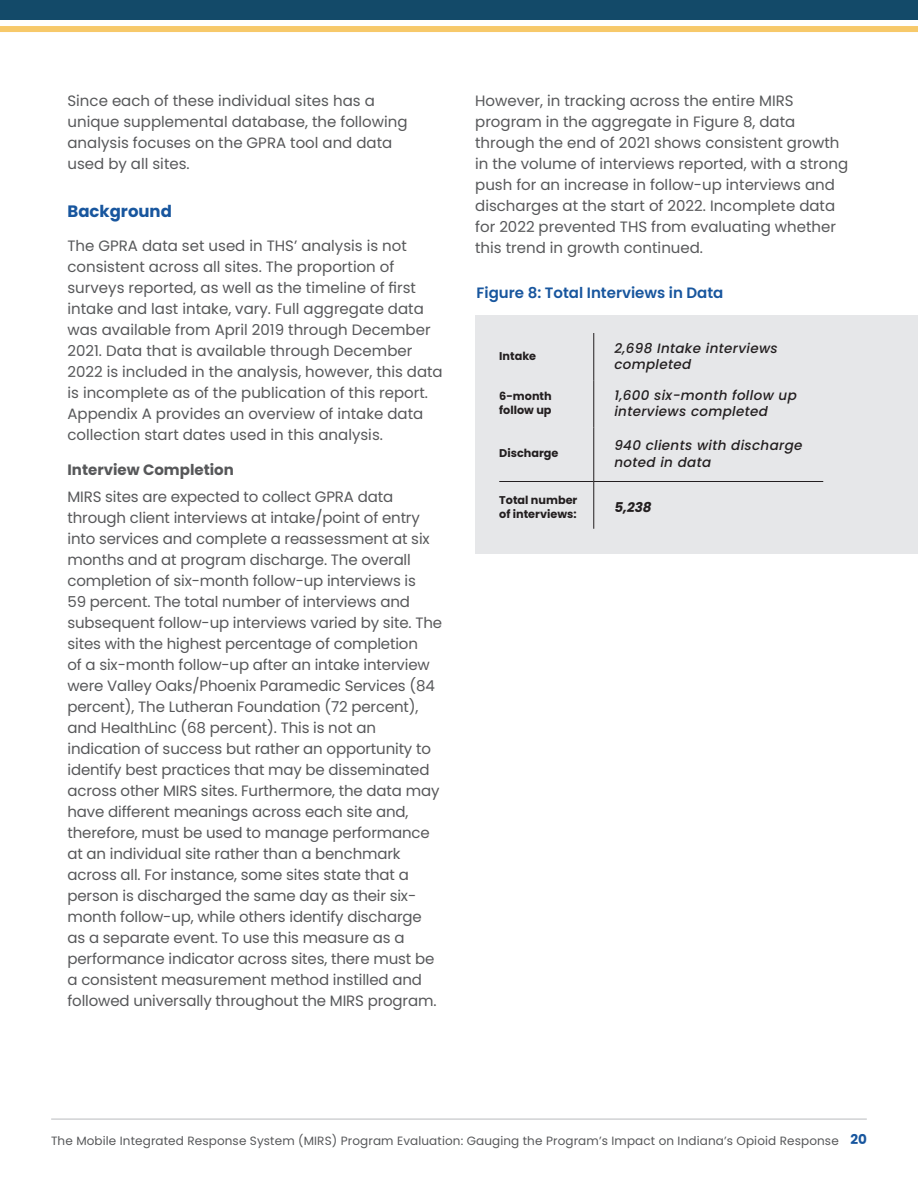
<style>
.page{position:relative;width:918px;height:1188px;background:#fff}
.page>*{position:absolute;margin:0;border:0;box-sizing:border-box;transform-origin:0 0}
.Secondary_Headline{font:700 16.5px "Poppins";color:#18569e}
.Paragraph_copy{font:15px/21px "Poppins";letter-spacing:-.01em;color:#57585a}
.Figure_title{font:600 15px "Poppins";color:#18569e}
.Tertiary_Headline{font:700 15px "Poppins";color:#57585a}
.t1{font:italic 500 13.5px/16.2px "Poppins";letter-spacing:.025em;color:#231f20}
.t2{font:italic 700 13.5px "Poppins";color:#231f20}
.t3{font:12px "Poppins";letter-spacing:.01em;color:#57585a}
.t4{font:700 11.25px/13.5px "Poppins";color:#231f20}
.s1{font-weight:700;font-size:13.5px;color:#18569e}
</style>
<div class="page">
<hr style="left:51px;top:1118px;width:816px;height:2px;background:#d1d2d4">
<div style="left:0;top:0;width:918px;height:20px;background:#134a69"></div>
<div style="left:0;top:26px;width:918px;height:6px;background:#f7c96a"></div>
<div style="left:476px;top:315px;width:442px;height:239px;background:#e6e7e9"></div>
<hr style="left:593px;top:333px;width:1px;height:47px;background:#231f20">
<hr style="left:593px;top:380px;width:1px;height:48px;background:#231f20">
<hr style="left:593px;top:428px;width:1px;height:53px;background:#231f20">
<hr style="left:593px;top:482px;width:1px;height:47px;background:#231f20">
<hr style="left:499px;top:481px;width:95px;height:1px;background:#231f20">
<hr style="left:594px;top:481px;width:229px;height:1px;background:#231f20">
<p class="Paragraph_copy" style="left:68px;top:91px;width:342px">Since each of these individual sites has a unique supplemental database, the following analysis focuses on the GPRA tool and data used by all sites.</p>
<h2 class="Secondary_Headline" style="left:68px;top:201px;width:106px">Background</h2>
<p class="Paragraph_copy" style="left:68px;top:236px;width:377px">The GPRA data set used in THS’ analysis is not consistent across all sites. The proportion of surveys reported, as well as the timeline of first intake and last intake, vary. Full aggregate data was available from April 2019 through December 2021. Data that is available through December 2022 is included in the analysis, however, this data is incomplete as of the publication of this report.<br>Appendix A provides an overview of intake data collection start dates used in this analysis.</p>
<h3 class="Tertiary_Headline" style="left:68px;top:461px;width:168px">Interview Completion</h3>
<p class="Paragraph_copy" style="left:68px;top:487px;width:376px">MIRS sites are expected to collect GPRA data through client interviews at intake/point of entry into services and complete a reassessment at six months and at program discharge. The overall completion of six-month follow-up interviews is<br>59 percent. The total number of interviews and subsequent follow-up interviews varied by site. The sites with the highest percentage of completion<br>of a six-month follow-up after an intake interview were Valley Oaks/Phoenix Paramedic Services (84 percent), The Lutheran Foundation (72 percent), and HealthLinc (68 percent). This is not an indication of success but rather an opportunity to identify best practices that may be disseminated across other MIRS sites. Furthermore, the data may have different meanings across each site and, therefore, must be used to manage performance at an individual site rather than a benchmark across all. For instance, some sites state that a person is discharged the same day as their six&shy;month follow-up, while others identify discharge as a separate event. To use this measure as a performance indicator across sites, there must be a consistent measurement method instilled and followed universally throughout the MIRS program.</p>
<p class="Paragraph_copy" style="left:475px;top:91px;width:374px">However, in tracking across the entire MIRS program in the aggregate in Figure 8, data through the end of 2021 shows consistent growth in the volume of interviews reported, with a strong push for an increase in follow-up interviews and discharges at the start of 2022. Incomplete data for 2022 prevented THS from evaluating whether this trend in growth continued.</p>
<h4 class="Figure_title" style="left:477px;top:284px;width:248px">Figure 8: Total Interviews in Data</h4>
<p class="t4" style="left:499px;top:349px;width:38px">Intake</p>
<p class="t1" style="left:614px;top:340px;width:165px">2,698 Intake interviews completed</p>
<p class="t4" style="left:499px;top:389px;width:54px">6-month follow up</p>
<p class="t1" style="left:614px;top:387px;width:184px">1,600 six-month follow up interviews completed</p>
<p class="t4" style="left:499px;top:447px;width:61px">Discharge</p>
<p class="t1" style="left:614px;top:438px;width:190px">940 clients with discharge noted in data</p>
<p class="t4" style="left:499px;top:494px;width:80px">Total number of interviews:</p>
<p class="t2" style="left:614px;top:500px;width:39px">5,238</p>
<p class="t3" style="left:51px;top:1133px;width:817px">The Mobile Integrated Response System (MIRS) Program Evaluation: Gauging the Program’s Impact on Indiana’s Opioid Response <span class="s1">20</span></p>
</div>
